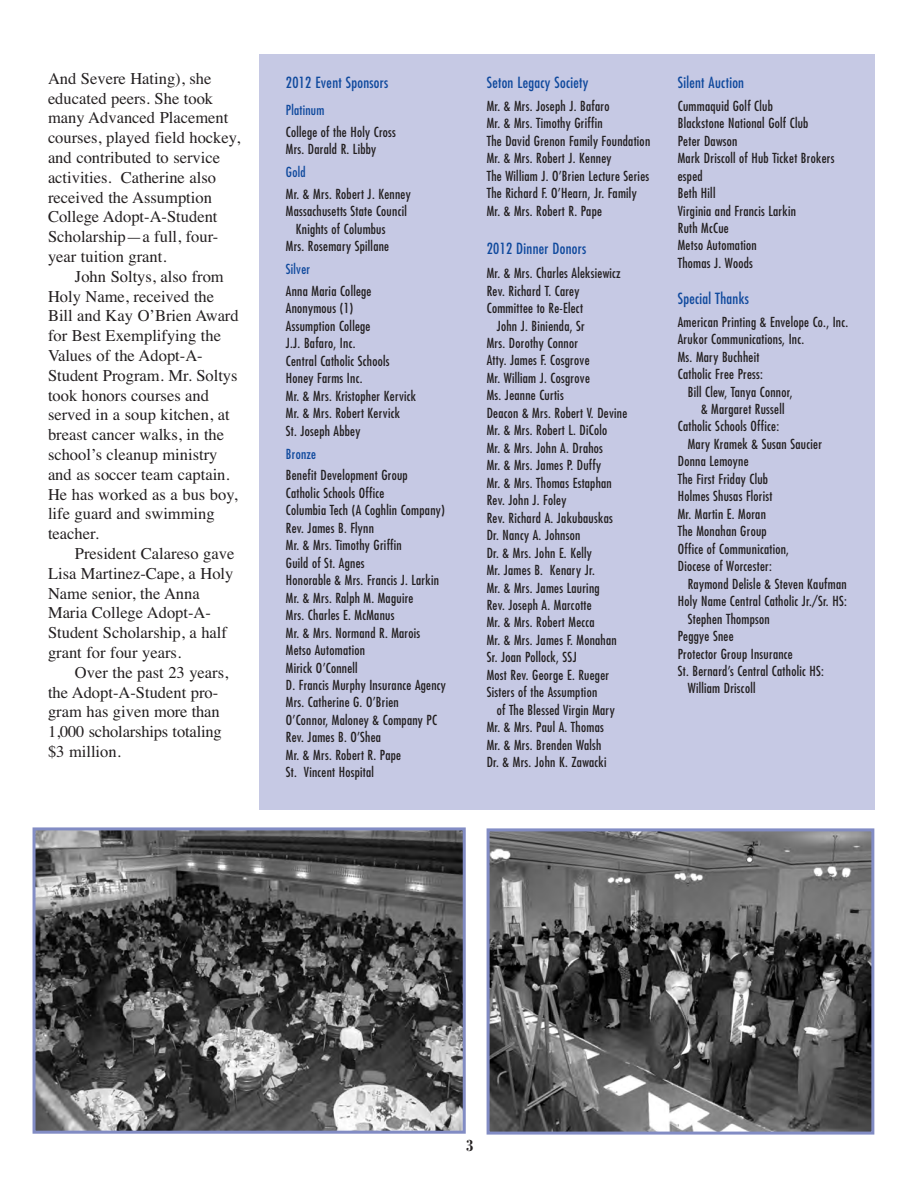
<style>
.page{position:relative;width:918px;height:1188px;background:#fff}
.page>*{position:absolute;margin:0;border:0;box-sizing:border-box;transform-origin:0 0}
.t1{font:700 condensed 18px "Bodoni Std";color:#231f20}
.t2{font:16.5px/19.8px "Times";color:#231f20}
.t3{font:condensed 15px "Futura";letter-spacing:.02em;color:#0f499d}
.t4{font:condensed 13.5px/17.4px "Futura";letter-spacing:.02em;color:#231f20}
.t5{font:condensed 13.5px "Futura";letter-spacing:.02em;color:#0f499d}
</style>
<div class="page">
<div style="left:259px;top:54px;width:615px;height:756px;background:#c6c9e4"></div>
<img style="left:491px;top:832px;width:379px;height:299px">
<div style="left:487px;top:828px;width:387px;height:307px;border:3px solid #828cc4"></div>
<img style="left:37px;top:831px;width:425px;height:299px">
<div style="left:33px;top:827px;width:433px;height:307px;border:3px solid #828cc4"></div>
<p class="t2" style="left:48px;top:68px;width:194px">And Severe Hating), she educated peers. She took many Advanced Placement courses, played field hockey, and contributed to service activities. Catherine also received the Assumption<br>College Adopt-A-Student<br>Scholarship—a full, four&shy;year tuition grant.</p>
<p class="t2" style="left:48px;top:266px;width:192px;text-indent:27px">John Soltys, also from<br>Holy Name, received the<br>Bill and Kay O’Brien Award for Best Exemplifying the<br>Values of the Adopt-A-<br>Student Program. Mr. Soltys took honors courses and served in a soup kitchen, at breast cancer walks, in the school’s cleanup ministry and as soccer team captain.<br>He has worked as a bus boy, life guard and swimming teacher.</p>
<p class="t2" style="left:48px;top:543px;width:188px;text-indent:27px">President Calareso gave<br>Lisa Martinez-Cape, a Holy<br>Name senior, the Anna<br>Maria College Adopt-A-<br>Student Scholarship, a half grant for four years.</p>
<p class="t2" style="left:48px;top:662px;width:182px;text-indent:27px">Over the past 23 years, the Adopt-A-Student pro&shy;gram has given more than<br>1,000 scholarships totaling $3 million.</p>
<p class="t3" style="left:286px;top:76px;width:104px">2012 Event Sponsors</p>
<p class="t5" style="left:286px;top:104px;width:40px">Platinum</p>
<p class="t4" style="left:286px;top:124px;width:112px">College of the Holy Cross<br>Mrs. Darald R. Libby</p>
<p class="t5" style="left:286px;top:166px;width:21px">Gold</p>
<p class="t4" style="left:286px;top:186px;width:126px">Mr. &amp; Mrs. Robert J. Kenney</p>
<p class="t4" style="left:286px;top:203px;width:122px">Massachusetts State Council</p>
<p class="t4" style="left:296px;top:221px;width:91px">Knights of Columbus</p>
<p class="t4" style="left:286px;top:238px;width:105px">Mrs. Rosemary Spillane</p>
<p class="t5" style="left:286px;top:263px;width:26px">Silver</p>
<p class="t4" style="left:286px;top:283px;width:132px">Anna Maria College<br>Anonymous (1)<br>Assumption College<br>J.J. Bafaro, Inc.<br>Central Catholic Schools<br>Honey Farms Inc.<br>Mr. &amp; Mrs. Kristopher Kervick<br>Mr. &amp; Mrs. Robert Kervick<br>St. Joseph Abbey</p>
<p class="t5" style="left:286px;top:447px;width:32px">Bronze</p>
<p class="t4" style="left:286px;top:467px;width:162px">Benefit Development Group<br>Catholic Schools Office<br>Columbia Tech (A Coghlin Company)<br>Rev. James B. Flynn<br>Mr. &amp; Mrs. Timothy Griffin<br>Guild of St. Agnes<br>Honorable &amp; Mrs. Francis J. Larkin<br>Mr. &amp; Mrs. Ralph M. Maguire<br>Mrs. Charles E. McManus<br>Mr. &amp; Mrs. Normand R. Marois<br>Metso Automation<br>Mirick O’Connell<br>D. Francis Murphy Insurance Agency<br>Mrs. Catherine G. O’Brien<br>O’Connor, Maloney &amp; Company PC<br>Rev. James B. O’Shea<br>Mr. &amp; Mrs. Robert R. Pape<br>St. Vincent Hospital</p>
<p class="t3" style="left:487px;top:76px;width:103px">Seton Legacy Society</p>
<p class="t4" style="left:487px;top:98px;width:165px">Mr. &amp; Mrs. Joseph J. Bafaro<br>Mr. &amp; Mrs. Timothy Griffin<br>The David Grenon Family Foundation<br>Mr. &amp; Mrs. Robert J. Kenney<br>The William J. O’Brien Lecture Series<br>The Richard F. O’Hearn, Jr. Family<br>Mr. &amp; Mrs. Robert R. Pape</p>
<p class="t3" style="left:487px;top:242px;width:101px">2012 Dinner Donors</p>
<p class="t4" style="left:487px;top:265px;width:136px">Mr. &amp; Mrs. Charles Aleksiewicz</p>
<p class="t4" style="left:487px;top:283px;width:94px">Rev. Richard T. Carey</p>
<p class="t4" style="left:487px;top:300px;width:98px">Committee to Re-Elect</p>
<p class="t4" style="left:497px;top:318px;width:90px">John J. Binienda, Sr</p>
<p class="t4" style="left:487px;top:335px;width:93px">Mrs. Dorothy Connor</p>
<p class="t4" style="left:487px;top:353px;width:104px">Atty. James F. Cosgrove</p>
<p class="t4" style="left:487px;top:370px;width:105px">Mr. William J. Cosgrove</p>
<p class="t4" style="left:487px;top:387px;width:79px">Ms. Jeanne Curtis</p>
<p class="t4" style="left:487px;top:405px;width:142px">Deacon &amp; Mrs. Robert V. Devine</p>
<p class="t4" style="left:487px;top:422px;width:122px">Mr. &amp; Mrs. Robert L. DiColo</p>
<p class="t4" style="left:487px;top:440px;width:118px">Mr. &amp; Mrs. John A. Drahos</p>
<p class="t4" style="left:487px;top:457px;width:116px">Mr. &amp; Mrs. James P. Duffy</p>
<p class="t4" style="left:487px;top:475px;width:127px">Mr. &amp; Mrs. Thomas Estaphan</p>
<p class="t4" style="left:487px;top:492px;width:81px">Rev. John J. Foley</p>
<p class="t4" style="left:487px;top:510px;width:128px">Rev. Richard A. Jakubauskas</p>
<p class="t4" style="left:487px;top:527px;width:95px">Dr. Nancy A. Johnson</p>
<p class="t4" style="left:487px;top:545px;width:107px">Dr. &amp; Mrs. John E. Kelly</p>
<p class="t4" style="left:487px;top:562px;width:110px">Mr. James B. Kenary Jr.</p>
<p class="t4" style="left:487px;top:580px;width:114px">Mr. &amp; Mrs. James Lauring</p>
<p class="t4" style="left:487px;top:597px;width:106px">Rev. Joseph A. Marcotte</p>
<p class="t4" style="left:487px;top:615px;width:109px">Mr. &amp; Mrs. Robert Mecca</p>
<p class="t4" style="left:487px;top:632px;width:131px">Mr. &amp; Mrs. James F. Monahan</p>
<p class="t4" style="left:487px;top:650px;width:92px">Sr. Joan Pollock, SSJ</p>
<p class="t4" style="left:487px;top:667px;width:124px">Most Rev. George E. Rueger</p>
<p class="t4" style="left:487px;top:684px;width:112px">Sisters of the Assumption</p>
<p class="t4" style="left:497px;top:702px;width:120px">of The Blessed Virgin Mary</p>
<p class="t4" style="left:487px;top:719px;width:119px">Mr. &amp; Mrs. Paul A. Thomas</p>
<p class="t4" style="left:487px;top:737px;width:116px">Mr. &amp; Mrs. Brenden Walsh</p>
<p class="t4" style="left:487px;top:754px;width:121px">Dr. &amp; Mrs. John K. Zawacki</p>
<p class="t3" style="left:678px;top:76px;width:68px">Silent Auction</p>
<p class="t4" style="left:678px;top:98px;width:158px">Cummaquid Golf Club<br>Blackstone National Golf Club<br>Peter Dawson<br>Mark Driscoll of Hub Ticket Brokers esped<br>Beth Hill<br>Virginia and Francis Larkin<br>Ruth McCue<br>Metso Automation<br>Thomas J. Woods</p>
<p class="t3" style="left:678px;top:292px;width:73px">Special Thanks</p>
<p class="t4" style="left:678px;top:314px;width:172px">American Printing &amp; Envelope Co., Inc.</p>
<p class="t4" style="left:678px;top:331px;width:128px">Arukor Communications, Inc.</p>
<p class="t4" style="left:678px;top:349px;width:83px">Ms. Mary Buchheit</p>
<p class="t4" style="left:678px;top:366px;width:87px">Catholic Free Press:</p>
<p class="t4" style="left:688px;top:384px;width:106px">Bill Clew, Tanya Connor,</p>
<p class="t4" style="left:701px;top:401px;width:85px">&amp; Margaret Russell</p>
<p class="t4" style="left:678px;top:419px;width:103px">Catholic Schools Office:</p>
<p class="t4" style="left:688px;top:436px;width:136px">Mary Kramek &amp; Susan Saucier</p>
<p class="t4" style="left:678px;top:453px;width:72px">Donna Lemoyne</p>
<p class="t4" style="left:678px;top:471px;width:92px">The First Friday Club</p>
<p class="t4" style="left:678px;top:488px;width:96px">Holmes Shusas Florist</p>
<p class="t4" style="left:678px;top:506px;width:90px">Mr. Martin E. Moran</p>
<p class="t4" style="left:678px;top:523px;width:90px">The Monahan Group</p>
<p class="t4" style="left:678px;top:541px;width:113px">Office of Communication,</p>
<p class="t4" style="left:678px;top:558px;width:96px">Diocese of Worcester:</p>
<p class="t4" style="left:688px;top:576px;width:160px">Raymond Delisle &amp; Steven Kaufman</p>
<p class="t4" style="left:678px;top:593px;width:171px">Holy Name Central Catholic Jr./Sr. HS:</p>
<p class="t4" style="left:688px;top:611px;width:84px">Stephen Thompson</p>
<p class="t4" style="left:678px;top:628px;width:57px">Peggye Snee</p>
<p class="t4" style="left:678px;top:646px;width:117px">Protector Group Insurance</p>
<p class="t4" style="left:678px;top:663px;width:148px">St. Bernard’s Central Catholic HS:</p>
<p class="t4" style="left:688px;top:681px;width:69px">William Driscoll</p>
<h1 class="t1" style="left:467px;top:1139px;width:9px">3</h1>
</div>
